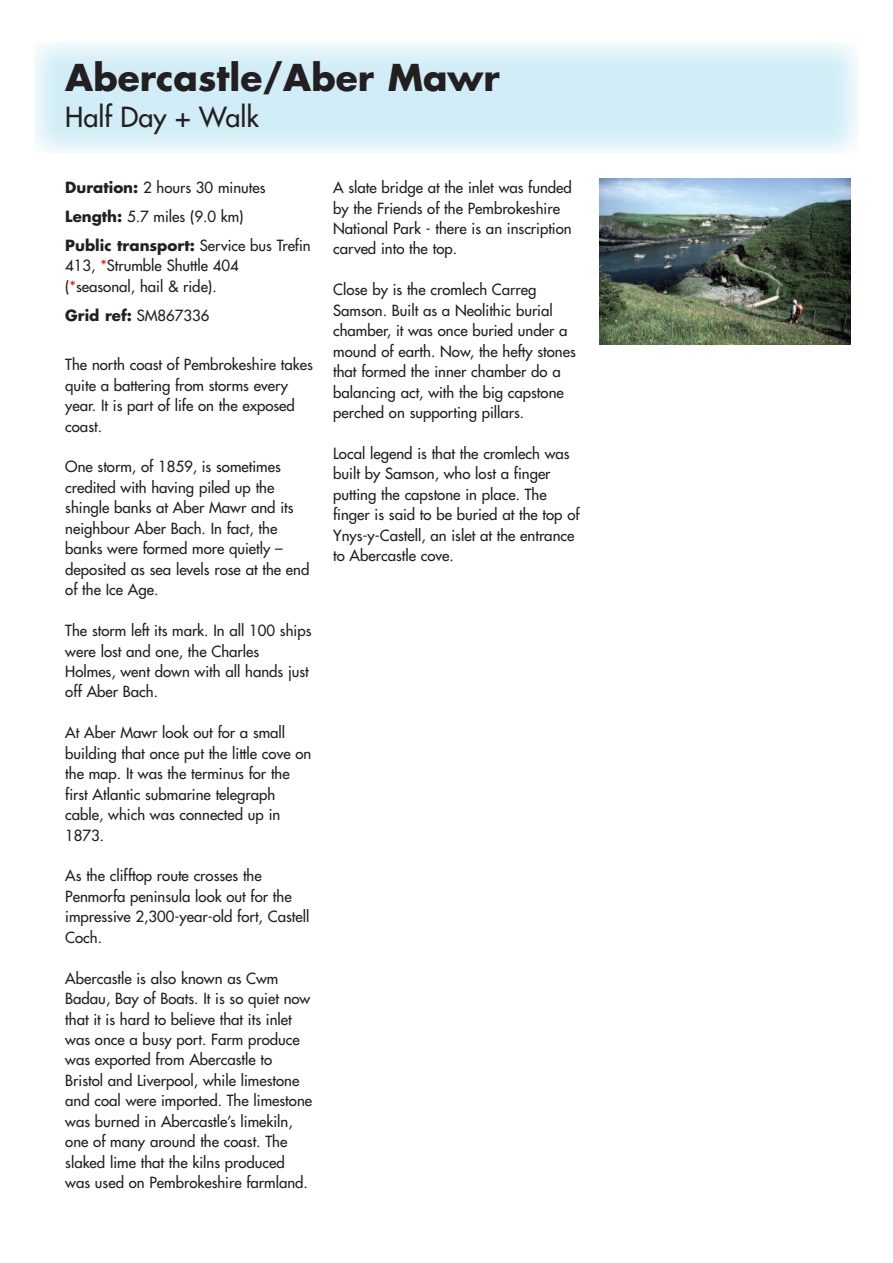
<style>
.page{position:relative;width:893px;height:1263px;background:#fff}
.page>*{position:absolute;margin:0;border:0;box-sizing:border-box;transform-origin:0 0}
.t1{font:700 36px "Futura";color:#231f20}
.t2{font:27px "Futura";color:#231f20}
.t3{font:15px/20.4px "Futura";color:#231f20}
.t4{font:700 15px "Futura";color:#231f20}
.s1{font-weight:700}
.s2{color:#ea2924}
.s3{font-weight:400}
</style>
<div class="page">
<img style="left:600px;top:179px;width:250px;height:165px">
<h1 class="t1" style="left:65px;top:61px;width:436px">Abercastle/Aber Mawr</h1>
<h2 class="t2" style="left:65px;top:104px;width:195px">Half Day + Walk</h2>
<p class="t3" style="left:65px;top:174px;width:247px;line-height:29px"><span class="s1">Duration:</span> 2 hours 30 minutes<br><span class="s1">Length:</span> 5.7 miles (9.0 km)<br><span class="s1">Public transport:</span> Service bus Trefin</p>
<p class="t3" style="left:65px;top:257px;width:175px">413, <span class="s2">*</span>Strumble Shuttle 404 (<span class="s2">*</span>seasonal, hail &amp; ride).</p>
<p class="t4" style="left:65px;top:308px;width:146px">Grid ref: <span class="s3">SM867336</span></p>
<p class="t3" style="left:65px;top:356px;width:249px">The north coast of Pembrokeshire takes quite a battering from storms every year. It is part of life on the exposed coast.</p>
<p class="t3" style="left:65px;top:458px;width:246px">One storm, of 1859, is sometimes credited with having piled up the shingle banks at Aber Mawr and its neighbour Aber Bach. In fact, the banks were formed more quietly – deposited as sea levels rose at the end of the Ice Age.</p>
<p class="t3" style="left:65px;top:621px;width:248px">The storm left its mark. In all 100 ships were lost and one, the Charles<br>Holmes, went down with all hands just off Aber Bach.</p>
<p class="t3" style="left:65px;top:724px;width:248px">At Aber Mawr look out for a small building that once put the little cove on the map. It was the terminus for the first Atlantic submarine telegraph cable, which was connected up in<br>1873.</p>
<p class="t3" style="left:65px;top:867px;width:246px">As the clifftop route crosses the<br>Penmorfa peninsula look out for the impressive 2,300-year-old fort, Castell<br>Coch.</p>
<p class="t3" style="left:65px;top:969px;width:248px">Abercastle is also known as Cwm Badau, Bay of Boats. It is so quiet now that it is hard to believe that its inlet was once a busy port. Farm produce was exported from Abercastle to Bristol and Liverpool, while limestone and coal were imported. The limestone was burned in Abercastle’s limekiln, one of many around the coast. The slaked lime that the kilns produced was used on Pembrokeshire farmland.</p>
<p class="t3" style="left:333px;top:178px;width:240px">A slate bridge at the inlet was funded by the Friends of the Pembrokeshire<br>National Park - there is an inscription carved into the top.</p>
<p class="t3" style="left:333px;top:281px;width:244px">Close by is the cromlech Carreg Samson. Built as a Neolithic burial chamber, it was once buried under a mound of earth. Now, the hefty stones that formed the inner chamber do a balancing act, with the big capstone perched on supporting pillars.</p>
<p class="t3" style="left:333px;top:444px;width:248px">Local legend is that the cromlech was built by Samson, who lost a finger putting the capstone in place. The finger is said to be buried at the top of Ynys-y-Castell, an islet at the entrance to Abercastle cove.</p>
</div>
